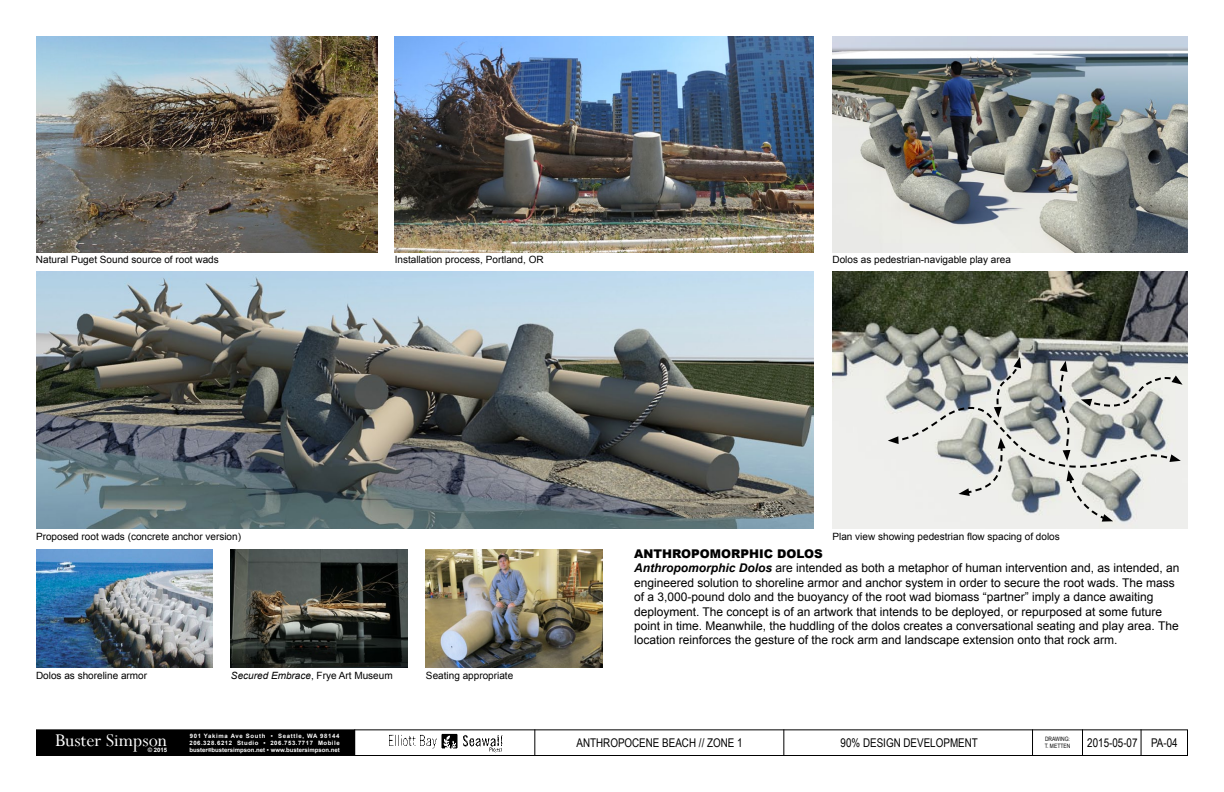
<style>
.page{position:relative;width:1224px;height:792px;background:#fff}
.page>*{position:absolute;margin:0;border:0;box-sizing:border-box;transform-origin:0 0}
.t1{font:20px "Perpetua";color:#fff}
.t2{font:12px/14.4px "Arial";color:#000}
.t3{font:12px "Arial Narrow";color:#000}
.t4{font:10px "Arial";color:#000}
.t5{font:italic 10px "Arial";color:#000}
.t6{font:700 6px/7px "Arial";color:#fff;text-align:justify}
.t7{font:6px/7.2px "Arial Narrow";color:#000}
.s1{font-style:normal}
.s2{font-weight:900}
.s3{font-weight:700;font-style:italic}
</style>
<div class="page">
<div style="left:36px;top:729px;width:1152px;height:27px;border:1px solid #000"></div>
<div style="left:36px;top:730px;width:319px;height:26px;background:#000"></div>
<img style="left:389px;top:733px;width:114px;height:20px">
<svg style="left:534px;top:729px;width:1px;height:27px"></svg>
<svg style="left:783px;top:729px;width:1px;height:27px"></svg>
<svg style="left:1032px;top:729px;width:1px;height:27px"></svg>
<svg style="left:1082px;top:729px;width:1px;height:27px"></svg>
<svg style="left:1141px;top:729px;width:1px;height:27px"></svg>
<img style="left:36px;top:36px;width:341px;height:216px">
<img style="left:395px;top:36px;width:418px;height:216px">
<img style="left:36px;top:272px;width:777px;height:256px">
<img style="left:36px;top:549px;width:177px;height:118px">
<img style="left:231px;top:549px;width:177px;height:118px">
<img style="left:426px;top:549px;width:177px;height:118px">
<img style="left:833px;top:272px;width:355px;height:256px">
<img style="left:833px;top:36px;width:355px;height:216px">
<svg style="left:888px;top:357px;width:295px;height:165px;background:#c3c6c3"></svg>
<p class="t4" style="left:36px;top:253px;width:184px">Natural Puget Sound source of root wads</p>
<p class="t4" style="left:395px;top:253px;width:150px">Installation process, Portland, OR</p>
<p class="t4" style="left:833px;top:253px;width:180px">Dolos as pedestrian-navigable play area</p>
<p class="t4" style="left:36px;top:530px;width:207px">Proposed root wads (concrete anchor version)</p>
<p class="t4" style="left:833px;top:530px;width:229px">Plan view showing pedestrian flow spacing of dolos</p>
<p class="t4" style="left:36px;top:669px;width:113px">Dolos as shoreline armor</p>
<p class="t5" style="left:231px;top:669px;width:163px">Secured Embrace<span class="s1">, Frye Art Museum</span></p>
<p class="t4" style="left:426px;top:669px;width:89px">Seating appropriate</p>
<p class="t2" style="left:634px;top:547px;width:547px"><span class="s2">ANTHROPOMORPHIC DOLOS<br></span><span class="s3">Anthropomorphic Dolos</span> are intended as both a metaphor of human intervention and, as intended, an engineered solution to shoreline armor and anchor system in order to secure the root wads. The mass of a 3,000-pound dolo and the buoyancy of the root wad biomass “partner” imply a dance awaiting deployment. The concept is of an artwork that intends to be deployed, or repurposed at some future point in time. Meanwhile, the huddling of the dolos creates a conversational seating and play area. The location reinforces the gesture of the rock arm and landscape extension onto that rock arm.</p>
<p class="t6" style="left:189px;top:732px;width:152px">901 Yakima Ave South • Seattle, WA 98144<br>206.328.6212 Studio • 206.753.7717 Mobile buster<sup>@</sup>bustersimpson.net • www.bustersimpson.net</p>
<h1 class="t1" style="left:55px;top:727px;width:114px">Buster Simpson</h1>
<p class="t3" style="left:576px;top:734px;width:168px">ANTHROPOCENE BEACH // ZONE 1</p>
<p class="t3" style="left:841px;top:734px;width:139px">90% DESIGN DEVELOPMENT</p>
<p class="t3" style="left:1087px;top:734px;width:92px">2015-05-07 PA-04</p>
<p class="t6" style="left:148px;top:747px;width:21px">© 2015</p>
<p class="t7" style="left:1045px;top:735px;width:27px">DRAWING:<br>T. METTEN</p>
</div>
